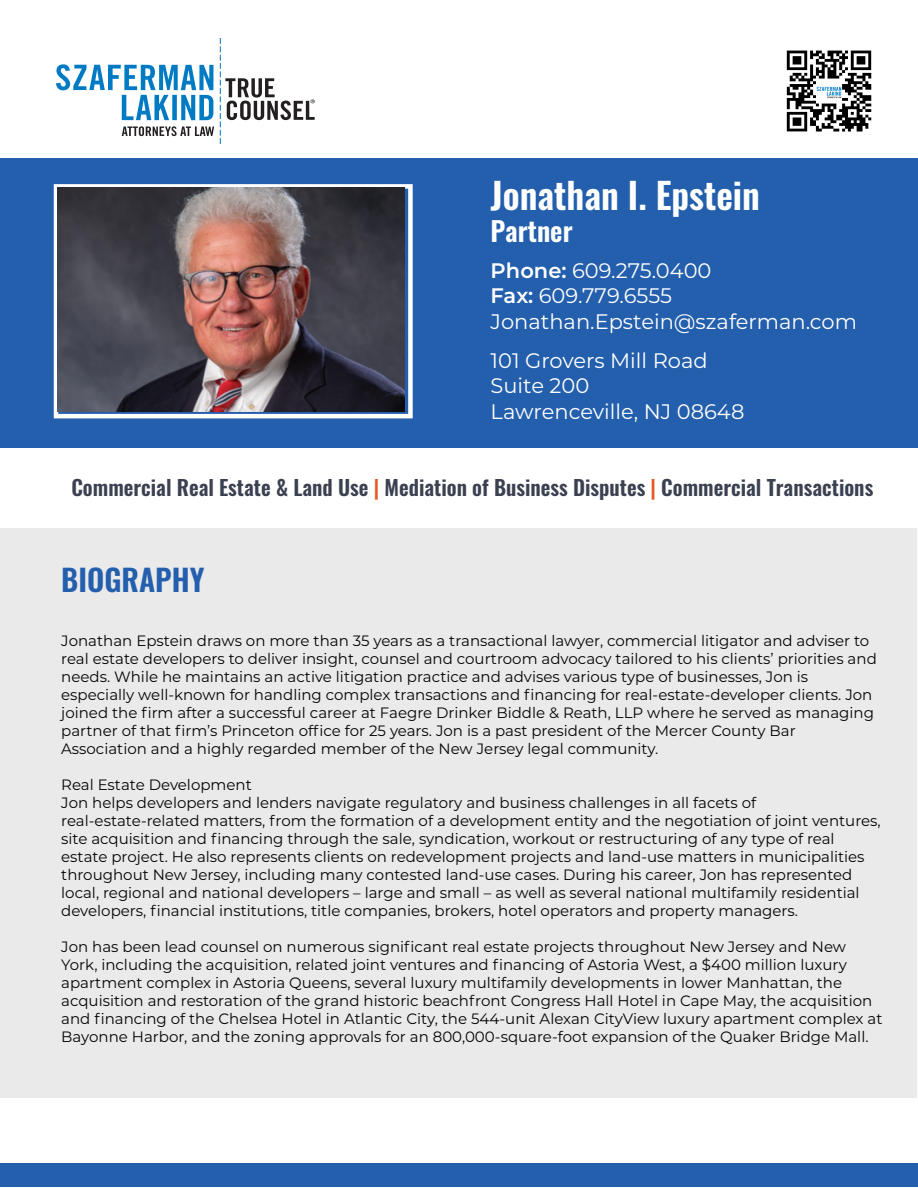
<style>
.page{position:relative;width:918px;height:1188px;background:#fff}
.page>*{position:absolute;margin:0;border:0;box-sizing:border-box;transform-origin:0 0}
.t1{font:600 36px "Oswald";color:#fff}
.t2{font:600 30px "Oswald";color:#235fad}
.t3{font:600 27px "Oswald";color:#fff}
.t4{font:21px/25.2px "Montserrat";color:#fff}
.t5{font:600 21px "Oswald";color:#3b4151}
.t6{font:15px/18px "Montserrat";color:#040503}
.s1{font-weight:600}
.s2{color:#e75724}
</style>
<div class="page">
<div style="left:1px;top:158px;width:917px;height:290px;background:#235fad"></div>
<div style="left:1px;top:528px;width:916px;height:570px;background:#eaeaea"></div>
<div style="left:0;top:1163px;width:918px;height:23px;background:#235fad"></div>
<svg style="left:56px;top:64px;width:157px;height:56px"></svg>
<svg style="left:220px;top:38px;width:95px;height:106px"></svg>
<svg style="left:122px;top:126px;width:92px;height:10px"></svg>
<div style="left:54px;top:184px;width:359px;height:234px;border:4px solid #fff"></div>
<img style="left:58px;top:188px;width:347px;height:224px">
<img style="left:786px;top:50px;width:86px;height:82px">
<h1 class="t1" style="left:491px;top:177px;width:271px">Jonathan I. Epstein</h1>
<h3 class="t3" style="left:491px;top:217px;width:84px">Partner</h3>
<h3 class="t4" style="left:491px;top:257px;width:368px"><span class="s1">Phone:</span> 609.275.0400<br><span class="s1">Fax:</span> 609.779.6555<br>Jonathan.Epstein@szaferman.com</h3>
<h3 class="t4" style="left:491px;top:347px;width:255px">101 Grovers Mill Road<br>Suite 200<br>Lawrenceville, NJ 08648</h3>
<h3 class="t5" style="left:71px;top:477px;width:803px">Commercial Real Estate &amp; Land Use <span class="s2">|</span> Mediation of Business Disputes <span class="s2">|</span> Commercial Transactions</h3>
<h2 class="t2" style="left:61px;top:564px;width:145px">BIOGRAPHY</h2>
<p class="t6" style="left:61px;top:631px;width:817px">Jonathan Epstein draws on more than 35 years as a transactional lawyer, commercial litigator and adviser to real estate developers to deliver insight, counsel and courtroom advocacy tailored to his clients’ priorities and needs. While he maintains an active litigation practice and advises various type of businesses, Jon is especially well-known for handling complex transactions and financing for real-estate-developer clients. Jon joined the firm after a successful career at Faegre Drinker Biddle &amp; Reath, LLP where he served as managing partner of that firm’s Princeton office for 25 years. Jon is a past president of the Mercer County Bar Association and a highly regarded member of the New Jersey legal community.</p>
<p class="t6" style="left:61px;top:775px;width:821px">Real Estate Development<br>Jon helps developers and lenders navigate regulatory and business challenges in all facets of real-estate-related matters, from the formation of a development entity and the negotiation of joint ventures, site acquisition and financing through the sale, syndication, workout or restructuring of any type of real estate project. He also represents clients on redevelopment projects and land-use matters in municipalities throughout New Jersey, including many contested land-use cases. During his career, Jon has represented local, regional and national developers – large and small – as well as several national multifamily residential developers, financial institutions, title companies, brokers, hotel operators and property managers.</p>
<p class="t6" style="left:61px;top:937px;width:823px">Jon has been lead counsel on numerous significant real estate projects throughout New Jersey and New York, including the acquisition, related joint ventures and financing of Astoria West, a $400 million luxury apartment complex in Astoria Queens, several luxury multifamily developments in lower Manhattan, the acquisition and restoration of the grand historic beachfront Congress Hall Hotel in Cape May, the acquisition and financing of the Chelsea Hotel in Atlantic City, the 544-unit Alexan CityView luxury apartment complex at Bayonne Harbor, and the zoning approvals for an 800,000-square-foot expansion of the Quaker Bridge Mall.</p>
</div>
